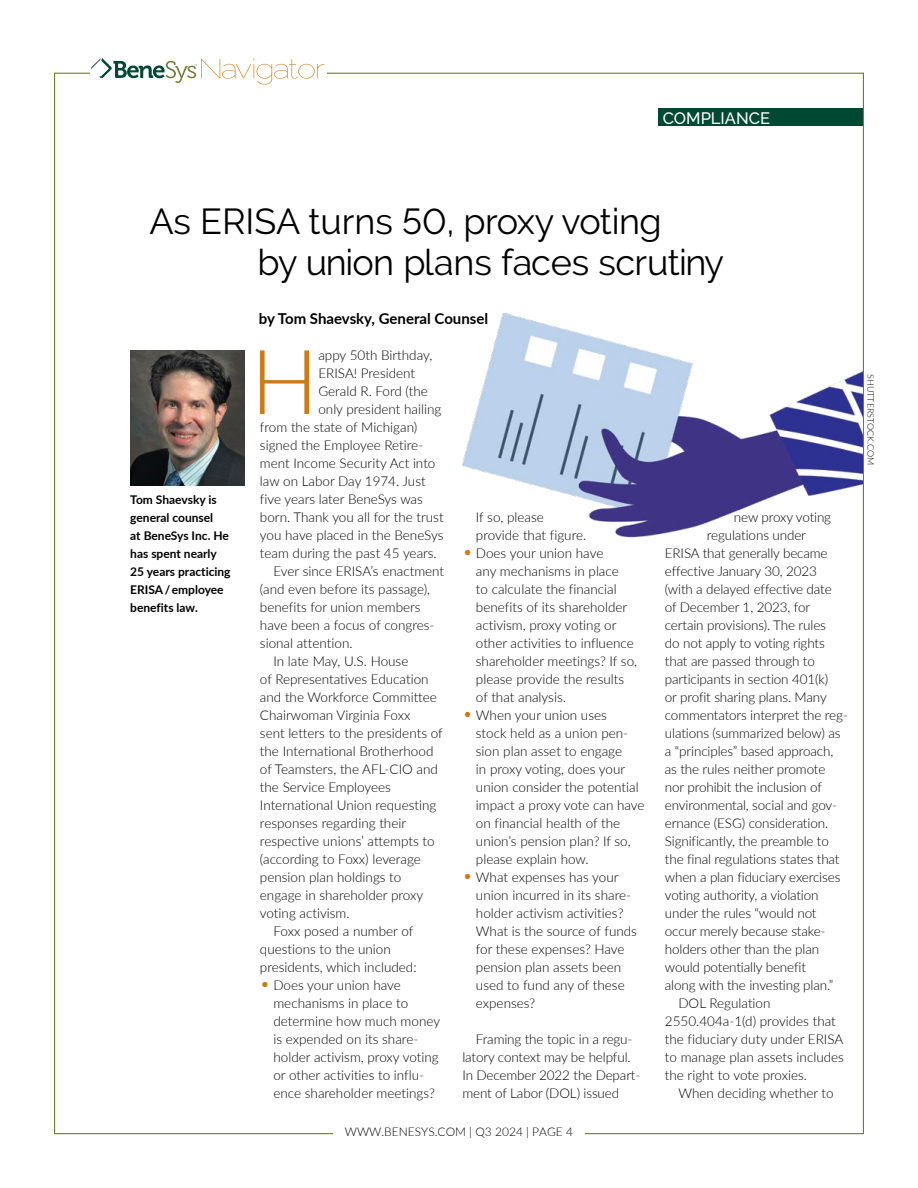
<style>
.page{position:relative;width:918px;height:1188px;background:#fff}
.page>*{position:absolute;margin:0;border:0;box-sizing:border-box;transform-origin:0 0}
.t1{font:300 89.85px "Lato";color:#cc7b16}
.t2{font:36px/41.4px "Raleway";letter-spacing:-.02em;color:#000}
.t3{font:500 16.5px "Raleway";color:#fff}
.t4{font:700 15px "Lato";color:#000}
.t5{font:300 13.5px/18px "Lato";color:#000}
.t6{font:700 12px/18px "Lato";color:#000}
.t7{font:300 12px "Lato";color:#000}
.t8{font:300 9px "Lato";color:#000}
.s1{font-size:18px;color:#cc7b16}
</style>
<div class="page">
<div style="left:658px;top:108px;width:206px;height:18px;background:#014833"></div>
<svg style="left:91px;top:58px;width:233px;height:27px"></svg>
<img style="left:131px;top:350px;width:114px;height:136px">
<img style="left:462px;top:314px;width:401px;height:253px">
<p class="t3" style="left:663px;top:108px;width:109px">COMPLIANCE</p>
<h2 class="t2" style="left:257px;top:201px;width:468px;text-indent:-108px">As ERISA turns 50, proxy voting<br>by union plans faces scrutiny</h2>
<p class="t4" style="left:259px;top:307px;width:231px">by Tom Shaevsky, General Counsel</p>
<p class="t6" style="left:130px;top:490px;width:102px">Tom Shaevsky is general counsel<br>at BeneSys Inc. He has spent nearly<br>25 years practicing<br>ERISA / employee benefits law.</p>
<h1 class="t1" style="left:251px;top:319px;width:69px">H</h1>
<p class="t5" style="left:318px;top:346px;width:116px">appy 50th Birthday,</p>
<p class="t5" style="left:318px;top:364px;width:98px">ERISA! President</p>
<p class="t5" style="left:318px;top:382px;width:111px">Gerald R. Ford (the</p>
<p class="t5" style="left:318px;top:400px;width:125px">only president hailing</p>
<p class="t5" style="left:260px;top:418px;width:159px">from the state of Michigan)</p>
<p class="t5" style="left:260px;top:436px;width:165px">signed the Employee Retire-</p>
<p class="t5" style="left:260px;top:454px;width:177px">ment Income Security Act into</p>
<p class="t5" style="left:260px;top:472px;width:167px">law on Labor Day 1974. Just</p>
<p class="t5" style="left:260px;top:490px;width:164px">five years later BeneSys was</p>
<p class="t5" style="left:260px;top:508px;width:185px">born. Thank you all for the trust</p>
<p class="t5" style="left:260px;top:526px;width:185px">you have placed in the BeneSys</p>
<p class="t5" style="left:260px;top:544px;width:178px">team during the past 45 years.</p>
<p class="t5" style="left:273px;top:562px;width:172px">Ever since ERISA’s enactment</p>
<p class="t5" style="left:260px;top:580px;width:172px">(and even before its passage),</p>
<p class="t5" style="left:260px;top:598px;width:162px">benefits for union members</p>
<p class="t5" style="left:260px;top:616px;width:176px">have been a focus of congres-</p>
<p class="t5" style="left:260px;top:634px;width:94px">sional attention.</p>
<p class="t5" style="left:273px;top:652px;width:136px">In late May, U.S. House</p>
<p class="t5" style="left:260px;top:670px;width:170px">of Representatives Education</p>
<p class="t5" style="left:260px;top:688px;width:179px">and the Workforce Committee</p>
<p class="t5" style="left:260px;top:706px;width:152px">Chairwoman Virginia Foxx</p>
<p class="t5" style="left:260px;top:724px;width:184px">sent letters to the presidents of</p>
<p class="t5" style="left:260px;top:742px;width:175px">the International Brotherhood</p>
<p class="t5" style="left:260px;top:760px;width:179px">of Teamsters, the AFL-CIO and</p>
<p class="t5" style="left:260px;top:778px;width:133px">the Service Employees</p>
<p class="t5" style="left:260px;top:796px;width:178px">International Union requesting</p>
<p class="t5" style="left:260px;top:814px;width:148px">responses regarding their</p>
<p class="t5" style="left:260px;top:832px;width:176px">respective unions’ attempts to</p>
<p class="t5" style="left:260px;top:850px;width:163px">(according to Foxx) leverage</p>
<p class="t5" style="left:260px;top:868px;width:143px">pension plan holdings to</p>
<p class="t5" style="left:260px;top:886px;width:165px">engage in shareholder proxy</p>
<p class="t5" style="left:260px;top:904px;width:91px">voting activism.</p>
<p class="t5" style="left:273px;top:922px;width:142px">Foxx posed a number of</p>
<p class="t5" style="left:260px;top:940px;width:132px">questions to the union</p>
<p class="t5" style="left:260px;top:958px;width:158px">presidents, which included:</p>
<p class="t5" style="left:273px;top:976px;width:168px;text-indent:-14px"><span class="s1">•</span> Does your union have mechanisms in place to determine how much money is expended on its share&shy;holder activism, proxy voting or other activities to influ&shy;ence shareholder meetings?</p>
<p class="t5" style="left:476px;top:508px;width:112px">If so, please provide that figure.</p>
<p class="t5" style="left:476px;top:544px;width:163px;text-indent:-14px"><span class="s1">•</span> Does your union have<br>any mechanisms in place<br>to calculate the financial benefits of its shareholder activism, proxy voting or other activities to influence shareholder meetings? If so, please provide the results of that analysis.</p>
<p class="t5" style="left:476px;top:706px;width:170px;text-indent:-14px"><span class="s1">•</span> When your union uses<br>stock held as a union pen&shy;sion plan asset to engage<br>in proxy voting, does your union consider the potential impact a proxy vote can have on financial health of the union’s pension plan? If so, please explain how.</p>
<p class="t5" style="left:476px;top:868px;width:163px;text-indent:-14px"><span class="s1">•</span> What expenses has your union incurred in its share&shy;holder activism activities?<br>What is the source of funds for these expenses? Have pension plan assets been used to fund any of these expenses?</p>
<p class="t5" style="left:462px;top:1030px;width:180px;text-indent:14px">Framing the topic in a regu&shy;latory context may be helpful.<br>In December 2022 the Depart&shy;ment of Labor (DOL) issued</p>
<p class="t7" style="left:345px;top:1123px;width:230px">WWW.BENESYS.COM | Q3 2024 | PAGE 4</p>
<p class="t5" style="left:734px;top:508px;width:99px">new proxy voting</p>
<p class="t5" style="left:707px;top:526px;width:101px">regulations under</p>
<p class="t5" style="left:665px;top:544px;width:164px">ERISA that generally became</p>
<p class="t5" style="left:665px;top:562px;width:154px">effective January 30, 2023</p>
<p class="t5" style="left:665px;top:580px;width:168px">(with a delayed effective date</p>
<p class="t5" style="left:665px;top:598px;width:147px">of December 1, 2023, for</p>
<p class="t5" style="left:665px;top:616px;width:163px">certain provisions). The rules</p>
<p class="t5" style="left:665px;top:634px;width:161px">do not apply to voting rights</p>
<p class="t5" style="left:665px;top:652px;width:152px">that are passed through to</p>
<p class="t5" style="left:665px;top:670px;width:165px">participants in section 401(k)</p>
<p class="t5" style="left:665px;top:688px;width:163px">or profit sharing plans. Many</p>
<p class="t5" style="left:665px;top:706px;width:184px">commentators interpret the reg-</p>
<p class="t5" style="left:665px;top:724px;width:177px">ulations (summarized below) as</p>
<p class="t5" style="left:665px;top:742px;width:170px">a “principles” based approach,</p>
<p class="t5" style="left:665px;top:760px;width:162px">as the rules neither promote</p>
<p class="t5" style="left:665px;top:778px;width:159px">nor prohibit the inclusion of</p>
<p class="t5" style="left:665px;top:796px;width:174px">environmental, social and gov-</p>
<p class="t5" style="left:665px;top:814px;width:165px">ernance (ESG) consideration.</p>
<p class="t5" style="left:665px;top:832px;width:166px">Significantly, the preamble to</p>
<p class="t5" style="left:665px;top:850px;width:176px">the final regulations states that</p>
<p class="t5" style="left:665px;top:868px;width:177px">when a plan fiduciary exercises</p>
<p class="t5" style="left:665px;top:886px;width:155px">voting authority, a violation</p>
<p class="t5" style="left:665px;top:904px;width:153px">under the rules “would not</p>
<p class="t5" style="left:665px;top:922px;width:162px">occur merely because stake-</p>
<p class="t5" style="left:665px;top:940px;width:156px">holders other than the plan</p>
<p class="t5" style="left:665px;top:958px;width:143px">would potentially benefit</p>
<p class="t5" style="left:665px;top:975px;width:170px">along with the investing plan.”</p>
<p class="t5" style="left:678px;top:993px;width:94px">DOL Regulation</p>
<p class="t5" style="left:665px;top:1011px;width:172px">2550.404a-1(d) provides that</p>
<p class="t5" style="left:665px;top:1029px;width:180px">the fiduciary duty under ERISA</p>
<p class="t5" style="left:665px;top:1047px;width:181px">to manage plan assets includes</p>
<p class="t5" style="left:665px;top:1065px;width:144px">the right to vote proxies.</p>
<p class="t5" style="left:678px;top:1083px;width:157px">When deciding whether to</p>
<p class="t8" style="left:877px;top:374px;width:92px;rotate:90deg">SHUTTERSTOCK.COM</p>
</div>
